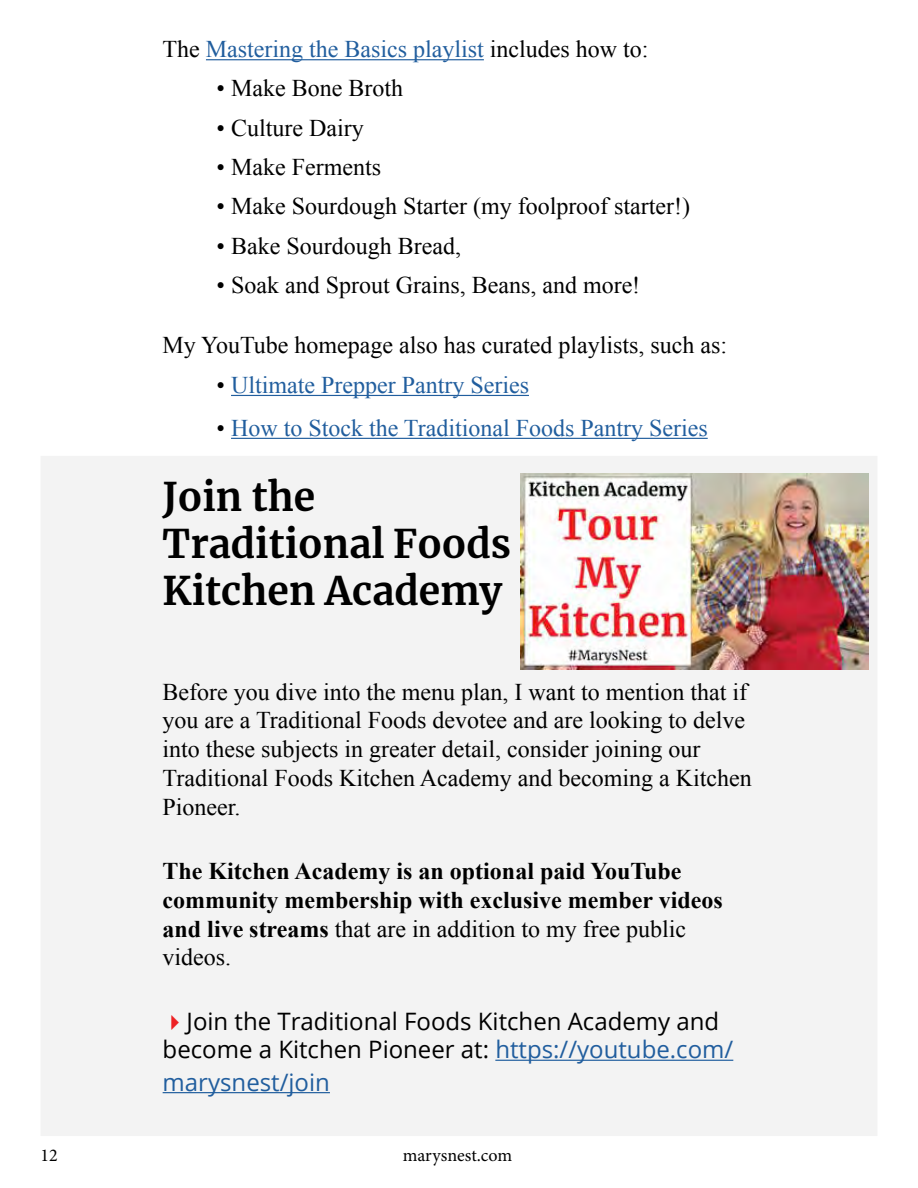
<style>
.page{position:relative;width:918px;height:1188px;background:#fff}
.page>*{position:absolute;margin:0;border:0;box-sizing:border-box;transform-origin:0 0}
.t1{font:700 39px/46.8px "Merriweather";color:#000}
.t2{font:24px/28.8px "Times New Roman";color:#000}
.t3{font:700 24px/28.8px "Times New Roman";color:#000}
.t4{font:24px "Times New Roman";color:#215e9e}
.t5{font:24px/28.8px "Open Sans";color:#000}
.t6{font:24px "Open Sans";color:#215e9e}
.t7{font:18px "Minion Pro";color:#000}
.s1{color:#000}
.s2{font-weight:400}
.s3{color:#ed2124}
.s4{color:#215e9e}
</style>
<div class="page">
<div style="left:41px;top:457px;width:836px;height:678px;background:#f3f3f3"></div>
<hr style="left:206px;top:59px;width:278px;height:1px;background:#215e9e">
<hr style="left:231px;top:395px;width:298px;height:1px;background:#215e9e">
<hr style="left:231px;top:438px;width:477px;height:1px;background:#215e9e">
<hr style="left:495px;top:1060px;width:238px;height:1px;background:#215e9e">
<hr style="left:163px;top:1092px;width:167px;height:1px;background:#215e9e">
<img style="left:520px;top:473px;width:348px;height:196px">
<p class="t4" style="left:163px;top:33px;width:487px"><span class="s1">The</span> Mastering the Basics playlist <span class="s1">includes how to:</span></p>
<p class="t2" style="left:217px;top:74px;width:188px">• Make Bone Broth</p>
<p class="t2" style="left:217px;top:113px;width:149px">• Culture Dairy</p>
<p class="t2" style="left:217px;top:152px;width:166px">• Make Ferments</p>
<p class="t2" style="left:217px;top:191px;width:475px">• Make Sourdough Starter (my foolproof starter!)</p>
<p class="t2" style="left:217px;top:231px;width:246px">• Bake Sourdough Bread,</p>
<p class="t2" style="left:217px;top:270px;width:425px">• Soak and Sprout Grains, Beans, and more!</p>
<p class="t2" style="left:163px;top:331px;width:566px">My YouTube homepage also has curated playlists, such as:</p>
<p class="t4" style="left:217px;top:369px;width:314px"><span class="s1">•</span> Ultimate Prepper Pantry Series</p>
<p class="t4" style="left:217px;top:412px;width:493px"><span class="s1">•</span> How to Stock the Traditional Foods Pantry Series</p>
<h1 class="t1" style="left:163px;top:473px;width:350px">Join the<br>Traditional Foods<br>Kitchen Academy</h1>
<p class="t2" style="left:163px;top:677px;width:591px">Before you dive into the menu plan, I want to mention that if you are a Traditional Foods devotee and are looking to delve into these subjects in greater detail, consider joining our Traditional Foods Kitchen Academy and becoming a Kitchen Pioneer.</p>
<p class="t3" style="left:163px;top:856px;width:562px">The Kitchen Academy is an optional paid YouTube community membership with exclusive member videos and live streams <span class="s2">that are in addition to my free public videos.</span></p>
<p class="t5" style="left:163px;top:1006px;width:572px"><span class="s3">✔</span>Join the Traditional Foods Kitchen Academy and become a Kitchen Pioneer at: <span class="s4">https://youtube.com/</span></p>
<p class="t6" style="left:163px;top:1066px;width:169px">marysnest/join</p>
<p class="t7" style="left:40px;top:1143px;width:19px">12</p>
<p class="t7" style="left:403px;top:1143px;width:111px">marysnest.com</p>
</div>
